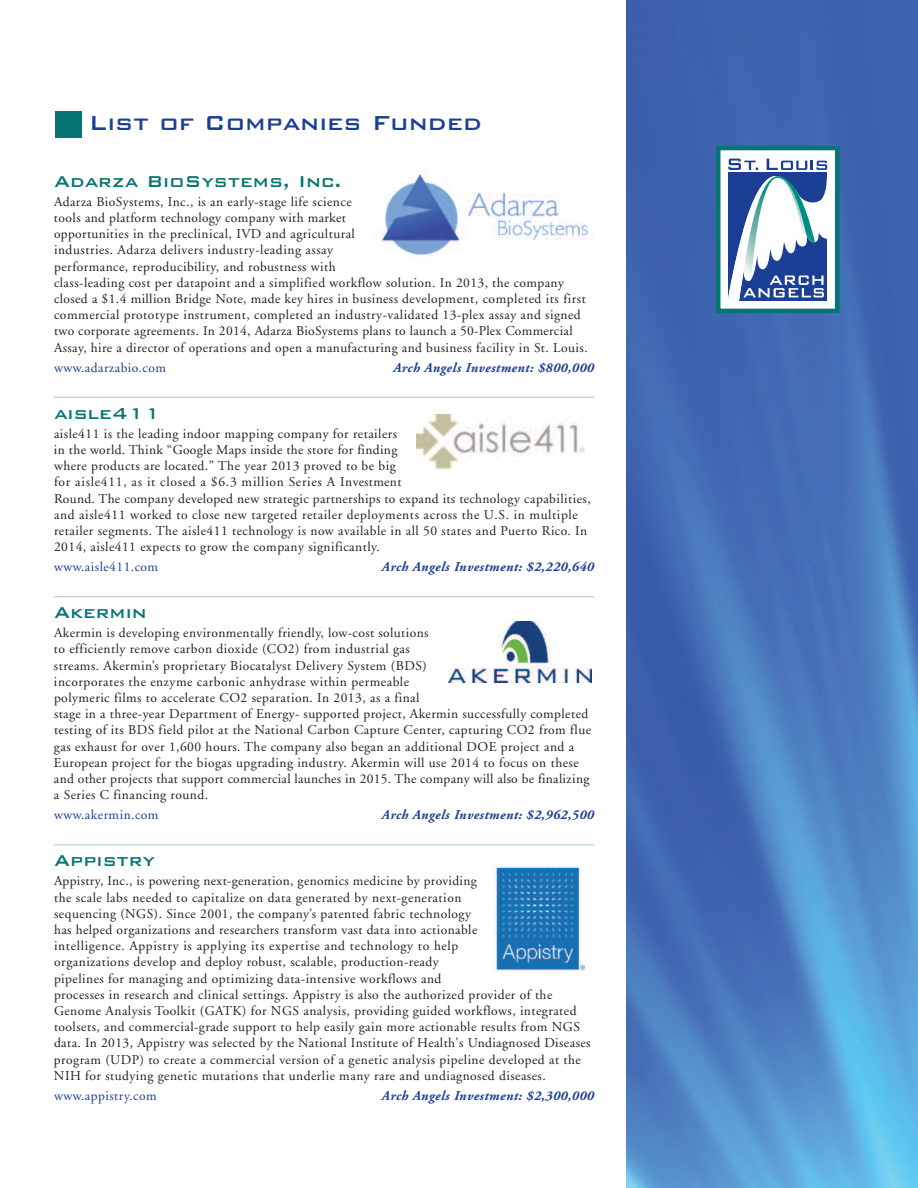
<style>
.page{position:relative;width:918px;height:1188px;background:#fff}
.page>*{position:absolute;margin:0;border:0;box-sizing:border-box;transform-origin:0 0}
.t1{font:500 27px "Bank Gothic";color:#1b3f94}
.t2{font:500 21px "Bank Gothic";color:#077573}
.t3{font:13.5px/16.2px "Adobe Garamond";letter-spacing:.035em;color:#231f20}
.t4{font:italic 700 13.5px "Adobe Garamond";letter-spacing:.035em;color:#1b3f94}
.t5{font:13.5px "Adobe Garamond";letter-spacing:.035em;color:#1b3f94}
</style>
<div class="page">
<div style="left:55px;top:111px;width:27px;height:27px;background:#077573"></div>
<img style="left:627px;top:0;width:291px;height:1188px">
<div style="left:720px;top:150px;width:115px;height:159px;background:#fff"></div>
<svg style="left:728px;top:159px;width:99px;height:141px"></svg>
<div style="left:716px;top:146px;width:124px;height:167px;border:4px solid #077573"></div>
<hr style="left:54px;top:397px;width:540px;height:1px;background:#abc8c9">
<hr style="left:54px;top:596px;width:540px;height:1px;background:#abc8c9">
<hr style="left:54px;top:845px;width:540px;height:1px;background:#abc8c9">
<img style="left:378px;top:171px;width:211px;height:84px">
<img style="left:417px;top:414px;width:168px;height:55px">
<img style="left:448px;top:621px;width:144px;height:61px">
<img style="left:494px;top:866px;width:92px;height:105px">
<h1 class="t1" style="left:89px;top:108px;width:394px">List of Companies Funded</h1>
<h2 class="t2" style="left:54px;top:170px;width:289px">Adarza BioSystems, Inc.</h2>
<p class="t3" style="left:54px;top:195px;width:535px">Adarza BioSystems, Inc., is an early-stage life science<br>tools and platform technology company with market<br>opportunities in the preclinical, IVD and agricultural<br>industries. Adarza delivers industry-leading assay<br>performance, reproducibility, and robustness with<br>class-leading cost per datapoint and a simplified workflow solution. In 2013, the company closed a $1.4 million Bridge Note, made key hires in business development, completed its first commercial prototype instrument, completed an industry-validated 13-plex assay and signed two corporate agreements. In 2014, Adarza BioSystems plans to launch a 50-Plex Commercial Assay, hire a director of operations and open a manufacturing and business facility in St. Louis.</p>
<p class="t5" style="left:54px;top:362px;width:114px">www.adarzabio.com</p>
<p class="t4" style="left:393px;top:362px;width:202px">Arch Angels Investment: $800,000</p>
<h2 class="t2" style="left:54px;top:402px;width:108px">aisle411</h2>
<p class="t3" style="left:54px;top:427px;width:538px">aisle411 is the leading indoor mapping company for retailers<br>in the world. Think “Google Maps inside the store for finding<br>where products are located.” The year 2013 proved to be big<br>for aisle411, as it closed a $6.3 million Series A Investment<br>Round. The company developed new strategic partnerships to expand its technology capabilities, and aisle411 worked to close new targeted retailer deployments across the U.S. in multiple retailer segments. The aisle411 technology is now available in all 50 states and Puerto Rico. In 2014, aisle411 expects to grow the company significantly.</p>
<p class="t5" style="left:54px;top:562px;width:106px">www.aisle411.com</p>
<p class="t4" style="left:382px;top:562px;width:214px">Arch Angels Investment: $2,220,640</p>
<h2 class="t2" style="left:54px;top:601px;width:94px">Akermin</h2>
<p class="t3" style="left:54px;top:626px;width:539px">Akermin is developing environmentally friendly, low-cost solutions<br>to efficiently remove carbon dioxide (CO2) from industrial gas<br>streams. Akermin’s proprietary Biocatalyst Delivery System (BDS)<br>incorporates the enzyme carbonic anhydrase within permeable<br>polymeric films to accelerate CO2 separation. In 2013, as a final<br>stage in a three-year Department of Energy- supported project, Akermin successfully completed testing of its BDS field pilot at the National Carbon Capture Center, capturing CO2 from flue gas exhaust for over 1,600 hours. The company also began an additional DOE project and a European project for the biogas upgrading industry. Akermin will use 2014 to focus on these and other projects that support commercial launches in 2015. The company will also be finalizing a Series C financing round.</p>
<p class="t5" style="left:54px;top:810px;width:106px">www.akermin.com</p>
<p class="t4" style="left:382px;top:810px;width:214px">Arch Angels Investment: $2,962,500</p>
<h2 class="t2" style="left:54px;top:850px;width:103px">Appistry</h2>
<p class="t3" style="left:54px;top:874px;width:538px">Appistry, Inc., is powering next-generation, genomics medicine by providing<br>the scale labs needed to capitalize on data generated by next-generation<br>sequencing (NGS). Since 2001, the company’s patented fabric technology<br>has helped organizations and researchers transform vast data into actionable<br>intelligence. Appistry is applying its expertise and technology to help<br>organizations develop and deploy robust, scalable, production-ready<br>pipelines for managing and optimizing data-intensive workflows and<br>processes in research and clinical settings. Appistry is also the authorized provider of the Genome Analysis Toolkit (GATK) for NGS analysis, providing guided workflows, integrated toolsets, and commercial-grade support to help easily gain more actionable results from NGS data. In 2013, Appistry was selected by the National Institute of Health's Undiagnosed Diseases program (UDP) to create a commercial version of a genetic analysis pipeline developed at the NIH for studying genetic mutations that underlie many rare and undiagnosed diseases.</p>
<p class="t5" style="left:54px;top:1090px;width:104px">www.appistry.com</p>
<p class="t4" style="left:382px;top:1090px;width:214px">Arch Angels Investment: $2,300,000</p>
</div>
